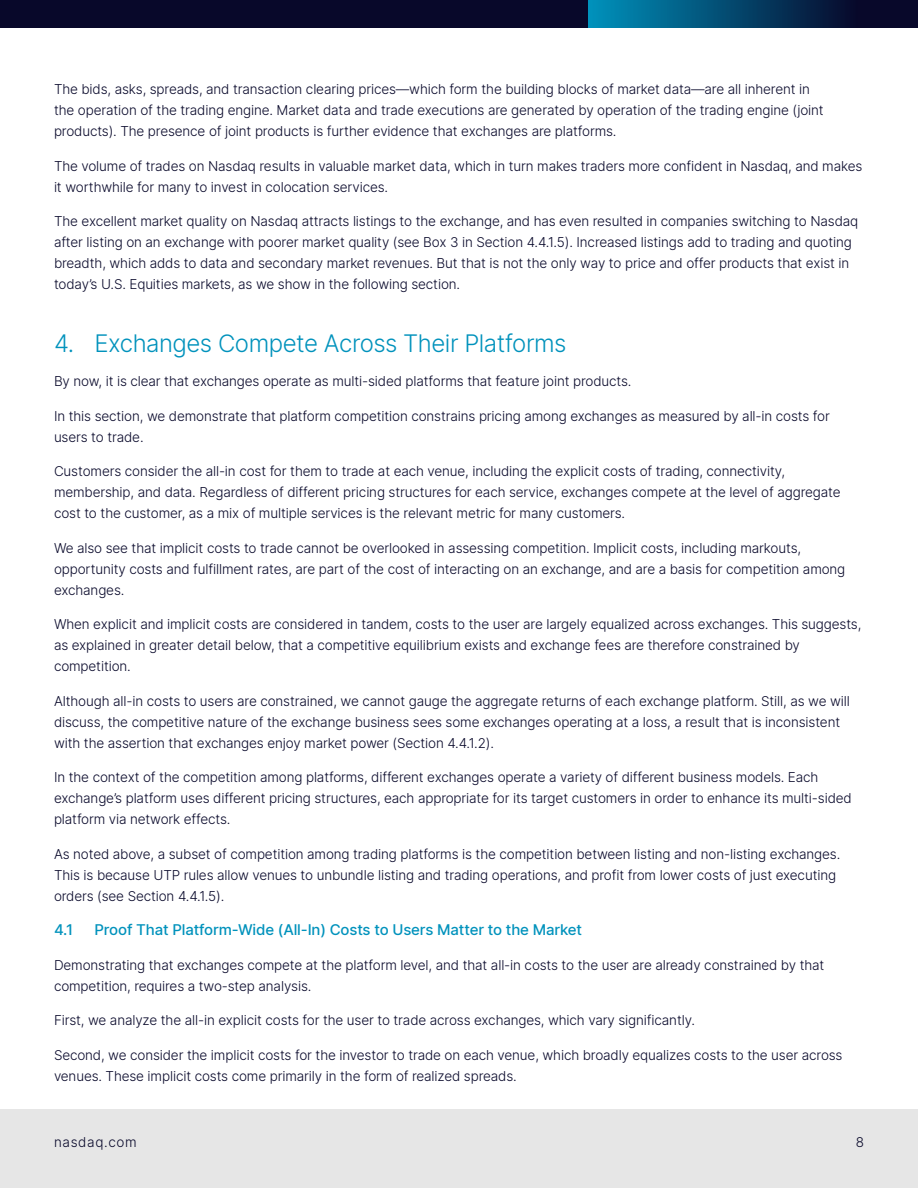
<style>
.page{position:relative;width:918px;height:1188px;background:#fff}
.page>*{position:absolute;margin:0;border:0;box-sizing:border-box;transform-origin:0 0}
.t1{font:300 24px "Inter";letter-spacing:-.02em;color:#0092bc}
.t2{font:500 15px "Inter";letter-spacing:-.01em;color:#0092bc}
.t3{font:300 13.5px/21px "Inter";letter-spacing:-.01em;color:#08082a}
.t4{font:300 13.5px "Inter";letter-spacing:.05em;color:#08082a}
</style>
<div class="page">
<div style="left:0;top:1109px;width:918px;height:79px;background:#e6e6e6"></div>
<div style="left:0;top:0;width:918px;height:28px;background:#08082a"></div>
<svg style="left:589px;top:0;width:249px;height:28px;background:#035178"></svg>
<p class="t3" style="left:54px;top:79px;width:771px">The bids, asks, spreads, and transaction clearing prices—which form the building blocks of market data—are all inherent in the operation of the trading engine. Market data and trade executions are generated by operation of the trading engine (joint products). The presence of joint products is further evidence that exchanges are platforms.</p>
<p class="t3" style="left:54px;top:155px;width:810px">The volume of trades on Nasdaq results in valuable market data, which in turn makes traders more confident in Nasdaq, and makes it worthwhile for many to invest in colocation services.</p>
<p class="t3" style="left:54px;top:211px;width:806px">The excellent market quality on Nasdaq attracts listings to the exchange, and has even resulted in companies switching to Nasdaq after listing on an exchange with poorer market quality (see Box 3 in Section 4.4.1.5). Increased listings add to trading and quoting breadth, which adds to data and secondary market revenues. But that is not the only way to price and offer products that exist in today’s U.S. Equities markets, as we show in the following section.</p>
<h1 class="t1" style="left:54px;top:326px;width:514px">4. Exchanges Compete Across Their Platforms</h1>
<p class="t3" style="left:54px;top:371px;width:579px">By now, it is clear that exchanges operate as multi-sided platforms that feature joint products.</p>
<p class="t3" style="left:54px;top:405px;width:777px">In this section, we demonstrate that platform competition constrains pricing among exchanges as measured by all-in costs for users to trade.</p>
<p class="t3" style="left:54px;top:461px;width:788px">Customers consider the all-in cost for them to trade at each venue, including the explicit costs of trading, connectivity, membership, and data. Regardless of different pricing structures for each service, exchanges compete at the level of aggregate cost to the customer, as a mix of multiple services is the relevant metric for many customers.</p>
<p class="t3" style="left:54px;top:537px;width:793px">We also see that implicit costs to trade cannot be overlooked in assessing competition. Implicit costs, including markouts, opportunity costs and fulfillment rates, are part of the cost of interacting on an exchange, and are a basis for competition among exchanges.</p>
<p class="t3" style="left:54px;top:614px;width:809px">When explicit and implicit costs are considered in tandem, costs to the user are largely equalized across exchanges. This suggests, as explained in greater detail below, that a competitive equilibrium exists and exchange fees are therefore constrained by competition.</p>
<p class="t3" style="left:54px;top:690px;width:797px">Although all-in costs to users are constrained, we cannot gauge the aggregate returns of each exchange platform. Still, as we will discuss, the competitive nature of the exchange business sees some exchanges operating at a loss, a result that is inconsistent with the assertion that exchanges enjoy market power (Section 4.4.1.2).</p>
<p class="t3" style="left:54px;top:767px;width:799px">In the context of the competition among platforms, different exchanges operate a variety of different business models. Each exchange’s platform uses different pricing structures, each appropriate for its target customers in order to enhance its multi-sided platform via network effects.</p>
<p class="t3" style="left:54px;top:843px;width:788px">As noted above, a subset of competition among trading platforms is the competition between listing and non-listing exchanges.<br>This is because UTP rules allow venues to unbundle listing and trading operations, and profit from lower costs of just executing orders (see Section 4.4.1.5).</p>
<p class="t2" style="left:54px;top:919px;width:21px">4.1</p>
<p class="t2" style="left:94px;top:919px;width:489px">Proof That Platform-Wide (All-In) Costs to Users Matter to the Market</p>
<p class="t3" style="left:54px;top:954px;width:772px">Demonstrating that exchanges compete at the platform level, and that all-in costs to the user are already constrained by that competition, requires a two-step analysis.</p>
<p class="t3" style="left:54px;top:1010px;width:643px">First, we analyze the all-in explicit costs for the user to trade across exchanges, which vary significantly.</p>
<p class="t3" style="left:54px;top:1044px;width:790px">Second, we consider the implicit costs for the investor to trade on each venue, which broadly equalizes costs to the user across venues. These implicit costs come primarily in the form of realized spreads.</p>
<p class="t4" style="left:54px;top:1133px;width:84px">nasdaq.com</p>
<p class="t3" style="left:856px;top:1132px;width:10px">8</p>
</div>
